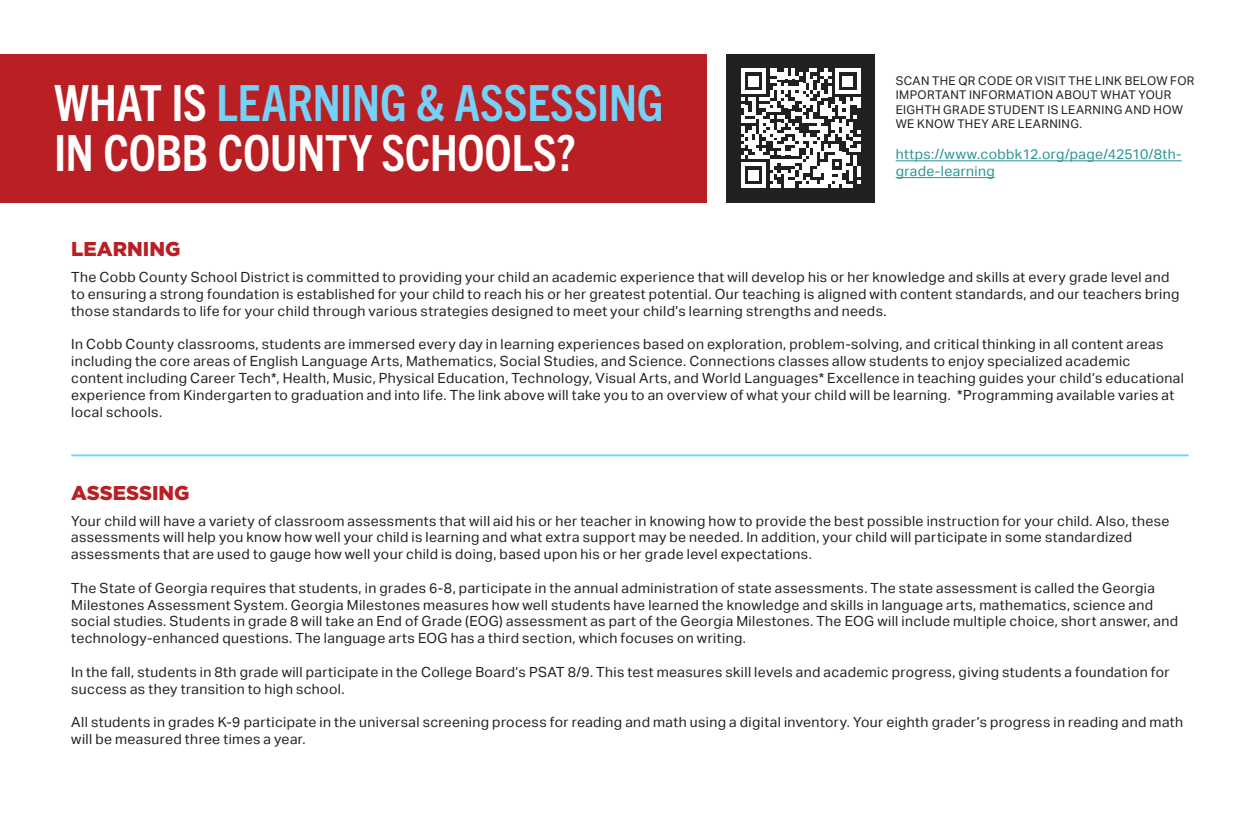
<style>
.page{position:relative;width:1260px;height:828px;background:#fff}
.page>*{position:absolute;margin:0;border:0;box-sizing:border-box;transform-origin:0 0}
.t1{font:700 condensed 50px/50px "Trade Gothic Next LT Pro";letter-spacing:-.01em;color:#fff}
.t2{font:900 20px "Gotham";color:#ba1f24}
.t3{font:14px/16.8px "Aktiv Grotesk";letter-spacing:.025em;color:#1f2020}
.t4{font:14px/16.8px "Aktiv Grotesk";letter-spacing:.025em;color:#299494}
.t5{font:12px/14.4px "Aktiv Grotesk";letter-spacing:.035em;color:#1f2020}
.s1{color:#75d1f6}
</style>
<div class="page">
<div style="left:0;top:54px;width:706px;height:148px;background:#ba1f24"></div>
<hr style="left:896px;top:160px;width:286px;height:1px;background:#299494">
<hr style="left:896px;top:177px;width:99px;height:1px;background:#299494">
<hr style="left:71px;top:454px;width:1118px;height:2px;background:#70d7ff">
<div style="left:726px;top:54px;width:149px;height:148px;background:#1f2020"></div>
<svg style="left:741px;top:68px;width:119px;height:120px"></svg>
<h1 class="t1" style="left:54px;top:75px;width:611px">WHAT IS <span class="s1">LEARNING &amp; ASSESSING<br></span>IN COBB COUNTY SCHOOLS?</h1>
<p class="t5" style="left:896px;top:74px;width:300px">SCAN THE QR CODE OR VISIT THE LINK BELOW FOR<br>IMPORTANT INFORMATION ABOUT WHAT YOUR<br>EIGHTH GRADE STUDENT IS LEARNING AND HOW</p>
<p class="t5" style="left:896px;top:117px;width:188px">WE KNOW THEY ARE LEARNING.</p>
<p class="t4" style="left:896px;top:146px;width:287px">https://www.cobbk12.org/page/42510/8th&shy;grade-learning</p>
<p class="t2" style="left:71px;top:238px;width:111px">LEARNING</p>
<p class="t3" style="left:71px;top:269px;width:1110px">The Cobb County School District is committed to providing your child an academic experience that will develop his or her knowledge and skills at every grade level and to ensuring a strong foundation is established for your child to reach his or her greatest potential. Our teaching is aligned with content standards, and our teachers bring those standards to life for your child through various strategies designed to meet your child’s learning strengths and needs.</p>
<p class="t3" style="left:71px;top:336px;width:1114px">In Cobb County classrooms, students are immersed every day in learning experiences based on exploration, problem-solving, and critical thinking in all content areas including the core areas of English Language Arts, Mathematics, Social Studies, and Science. Connections classes allow students to enjoy specialized academic content including Career Tech*, Health, Music, Physical Education, Technology, Visual Arts, and World Languages* Excellence in teaching guides your child’s educational experience from Kindergarten to graduation and into life. The link above will take you to an overview of what your child will be learning. *Programming available varies at local schools.</p>
<p class="t2" style="left:71px;top:481px;width:120px">ASSESSING</p>
<p class="t3" style="left:71px;top:512px;width:1100px">Your child will have a variety of classroom assessments that will aid his or her teacher in knowing how to provide the best possible instruction for your child. Also, these assessments will help you know how well your child is learning and what extra support may be needed. In addition, your child will participate in some standardized assessments that are used to gauge how well your child is doing, based upon his or her grade level expectations.</p>
<p class="t3" style="left:71px;top:580px;width:1108px">The State of Georgia requires that students, in grades 6-8, participate in the annual administration of state assessments. The state assessment is called the Georgia Milestones Assessment System. Georgia Milestones measures how well students have learned the knowledge and skills in language arts, mathematics, science and social studies. Students in grade 8 will take an End of Grade (EOG) assessment as part of the Georgia Milestones. The EOG will include multiple choice, short answer, and technology-enhanced questions. The language arts EOG has a third section, which focuses on writing.</p>
<p class="t3" style="left:71px;top:664px;width:1100px">In the fall, students in 8th grade will participate in the College Board’s PSAT 8/9. This test measures skill levels and academic progress, giving students a foundation for success as they transition to high school.</p>
<p class="t3" style="left:71px;top:714px;width:1113px">All students in grades K-9 participate in the universal screening process for reading and math using a digital inventory. Your eighth grader’s progress in reading and math will be measured three times a year.</p>
</div>
